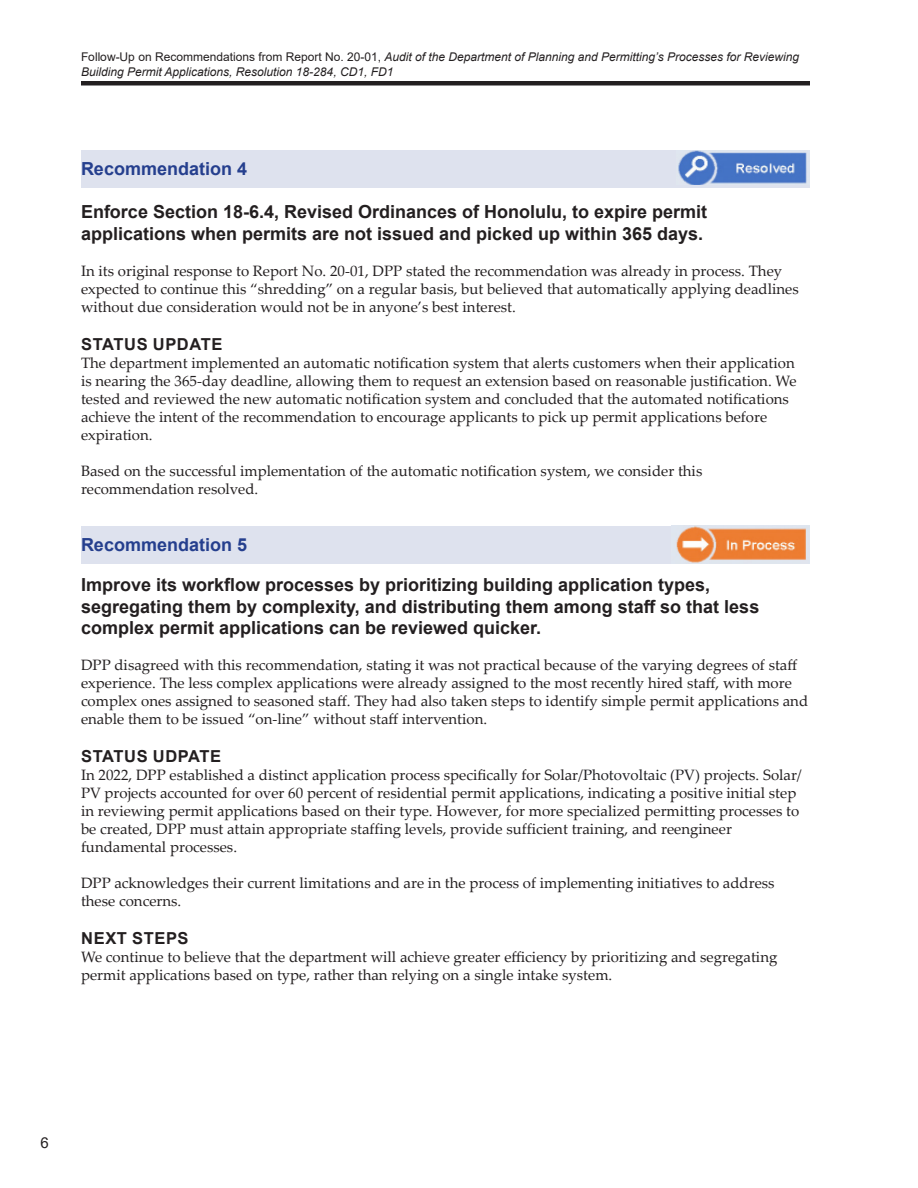
<style>
.page{position:relative;width:918px;height:1188px;background:#fff}
.page>*{position:absolute;margin:0;border:0;box-sizing:border-box;transform-origin:0 0}
.Recommendation{font:700 18px/21.6px "Arial";color:#231f20}
.Recommendation_Number{font:700 18px "Arial";color:#253f8e}
.Status_Update{font:700 16.5px "Arial";letter-spacing:.035em;color:#231f20}
.t1{font:15px/18px "Palatino Linotype";color:#231f20}
.t2{font:15px "Arial";color:#231f20}
.t3{font:italic 12px/14.4px "Arial";color:#231f20}
.s1{font-style:normal}
.s2{color:#202124}
</style>
<div class="page">
<div style="left:81px;top:81px;width:729px;height:5px;background:#231f20"></div>
<div style="left:81px;top:150px;width:729px;height:38px;background:#dee2ee"></div>
<img style="left:678px;top:150px;width:129px;height:34px">
<div style="left:81px;top:526px;width:729px;height:37px;background:#dee2ee"></div>
<img style="left:676px;top:526px;width:130px;height:37px">
<p class="t3" style="left:81px;top:50px;width:720px"><span class="s1">Follow-Up on Recommendations from Report No. 20-01,</span> Audit of the Department of Planning and Permitting’s Processes for Reviewing<br>Building Permit Applications, Resolution 18-284, CD1, FD1</p>
<h3 class="Recommendation_Number" style="left:81px;top:156px;width:168px">Recommendation 4</h3>
<p class="Recommendation" style="left:81px;top:201px;width:628px">Enforce Section 18-6.4, Revised Ordinances of Honolulu, to expire permit applications when permits are not issued and picked up within 365 days.</p>
<p class="t1" style="left:81px;top:261px;width:719px">In its original response to Report No. 20-01, DPP stated the recommendation was already in process. They expected to continue this “shredding” on a regular basis, but believed that automatically applying deadlines without due consideration would not be in anyone’s best interest.</p>
<h4 class="Status_Update" style="left:81px;top:332px;width:143px">STATUS UPDATE</h4>
<p class="t1" style="left:81px;top:353px;width:717px">The department implemented an automatic notification system that alerts customers when their application is nearing the 365-day deadline, allowing them to request an extension based on reasonable justification. We tested and reviewed the new automatic notification system and concluded that the automated notifications achieve the intent of the recommendation to encourage applicants to pick up permit applications before expiration.</p>
<p class="t1" style="left:81px;top:461px;width:623px">Based on the successful implementation of the automatic notification system, we consider this recommendation resolved.</p>
<h3 class="Recommendation_Number" style="left:81px;top:532px;width:168px">Recommendation 5</h3>
<p class="Recommendation" style="left:81px;top:574px;width:680px">Improve its workflow processes by prioritizing building application types, segregating them by complexity, and distributing them among staff so that less complex permit applications can be reviewed quicker.</p>
<p class="t1" style="left:81px;top:655px;width:729px">DPP disagreed with this recommendation, stating it was not practical because of the varying degrees of staff experience. The less complex applications were already assigned to the most recently hired staff, with more complex ones assigned to seasoned staff. They had also taken steps to identify simple permit applications and enable them to be issued “on-line” without staff intervention.</p>
<p class="Status_Update" style="left:81px;top:744px;width:141px">STATUS UDPATE</p>
<p class="t1" style="left:81px;top:765px;width:722px">In 2022, DPP established a distinct application process specifically for Solar/<span class="s2">Photovoltaic (PV) p</span>rojects. Solar/ PV projects accounted for over 60 percent of residential permit applications, indicating a positive initial step in reviewing permit applications based on their type. However, for more specialized permitting processes to be created, DPP must attain appropriate staffing levels, provide sufficient training, and reengineer fundamental processes.</p>
<p class="t1" style="left:81px;top:873px;width:695px">DPP acknowledges their current limitations and are in the process of implementing initiatives to address these concerns.</p>
<p class="Status_Update" style="left:81px;top:927px;width:109px">NEXT STEPS</p>
<p class="t1" style="left:81px;top:947px;width:698px">We continue to believe that the department will achieve greater efficiency by prioritizing and segregating permit applications based on type, rather than relying on a single intake system.</p>
<p class="t2" style="left:40px;top:1132px;width:10px">6</p>
</div>
